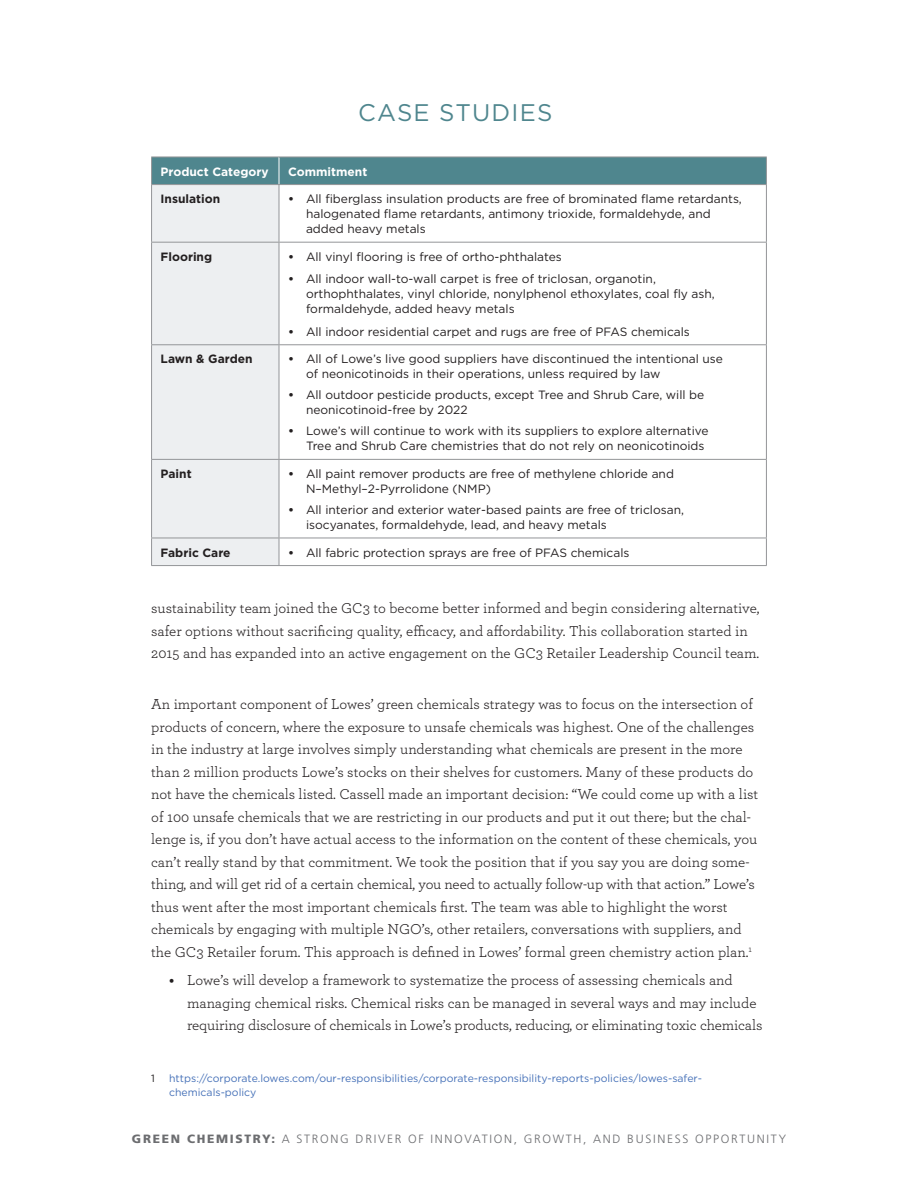
<style>
.page{position:relative;width:918px;height:1188px;background:#fff}
.page>*{position:absolute;margin:0;border:0;box-sizing:border-box;transform-origin:0 0}
.t1{font:24px "Gotham";letter-spacing:.05em;color:#4f868e}
.t2{font:15px/22.5px "Archer Pro";color:#231f20}
.t3{font:12px/15px "Gotham";color:#231f20}
.t4{font:300 12px "Frutiger LT Std";letter-spacing:.14em;color:#6c6d70}
.t5{font:700 12px "Gotham";color:#231f20}
.t6{font:700 12px "Gotham";color:#fff}
.t7{font:10.5px/13.5px "Gotham";color:#4671b8}
.t8{font:10.5px "Gotham";color:#231f20}
.s1{font-weight:700}
.s2{font-weight:900}
</style>
<div class="page">
<div style="left:152px;top:185px;width:127px;height:380px;background:#edeff1"></div>
<div style="left:151px;top:157px;width:616px;height:27px;background:#4f868e"></div>
<hr style="left:151px;top:184px;width:128px;height:1px;background:#939598">
<hr style="left:151px;top:185px;width:1px;height:57px;background:#939598">
<hr style="left:151px;top:242px;width:128px;height:1px;background:#939598">
<hr style="left:151px;top:243px;width:1px;height:101px;background:#939598">
<hr style="left:151px;top:344px;width:128px;height:1px;background:#939598">
<hr style="left:151px;top:345px;width:1px;height:114px;background:#939598">
<hr style="left:151px;top:459px;width:128px;height:1px;background:#939598">
<hr style="left:151px;top:460px;width:1px;height:78px;background:#939598">
<hr style="left:151px;top:538px;width:128px;height:1px;background:#939598">
<svg style="left:151px;top:538px;width:1px;height:27px"></svg>
<hr style="left:151px;top:565px;width:128px;height:1px;background:#939598">
<hr style="left:279px;top:185px;width:1px;height:57px;background:#939598">
<hr style="left:279px;top:184px;width:488px;height:1px;background:#939598">
<hr style="left:766px;top:185px;width:1px;height:57px;background:#939598">
<hr style="left:279px;top:243px;width:1px;height:101px;background:#939598">
<hr style="left:279px;top:242px;width:488px;height:1px;background:#939598">
<hr style="left:766px;top:243px;width:1px;height:101px;background:#939598">
<hr style="left:279px;top:345px;width:1px;height:114px;background:#939598">
<hr style="left:279px;top:344px;width:488px;height:1px;background:#939598">
<hr style="left:766px;top:345px;width:1px;height:114px;background:#939598">
<hr style="left:279px;top:460px;width:1px;height:78px;background:#939598">
<hr style="left:279px;top:459px;width:488px;height:1px;background:#939598">
<hr style="left:766px;top:460px;width:1px;height:78px;background:#939598">
<svg style="left:279px;top:539px;width:1px;height:26px"></svg>
<hr style="left:279px;top:538px;width:488px;height:1px;background:#939598">
<svg style="left:766px;top:538px;width:1px;height:27px"></svg>
<hr style="left:279px;top:565px;width:488px;height:1px;background:#939598">
<h1 class="t1" style="left:358px;top:97px;width:196px">case studies</h1>
<p class="t6" style="left:161px;top:163px;width:110px">Product Category</p>
<p class="t6" style="left:288px;top:163px;width:81px">Commitment</p>
<p class="t5" style="left:161px;top:191px;width:61px">Insulation</p>
<p class="t3" style="left:306px;top:191px;width:437px;text-indent:-18px"><span class="s1">•</span> All fiberglass insulation products are free of brominated flame retardants, halogenated flame retardants, antimony trioxide, formaldehyde, and added heavy metals</p>
<p class="t5" style="left:161px;top:249px;width:53px">Flooring</p>
<p class="t3" style="left:288px;top:249px;width:275px"><span class="s1">•</span> All vinyl flooring is free of ortho-phthalates</p>
<p class="t3" style="left:306px;top:271px;width:410px;text-indent:-18px"><span class="s1">•</span> All indoor wall-to-wall carpet is free of triclosan, organotin, orthophthalates, vinyl chloride, nonylphenol ethoxylates, coal fly ash, formaldehyde, added heavy metals</p>
<p class="t3" style="left:288px;top:324px;width:403px"><span class="s1">•</span> All indoor residential carpet and rugs are free of PFAS chemicals</p>
<p class="t5" style="left:161px;top:351px;width:94px">Lawn &amp; Garden</p>
<p class="t3" style="left:306px;top:351px;width:418px;text-indent:-18px"><span class="s1">•</span> All of Lowe’s live good suppliers have discontinued the intentional use of neonicotinoids in their operations, unless required by law</p>
<p class="t3" style="left:306px;top:387px;width:400px;text-indent:-18px"><span class="s1">•</span> All outdoor pesticide products, except Tree and Shrub Care, will be neonicotinoid-free by 2022</p>
<p class="t3" style="left:306px;top:423px;width:404px;text-indent:-18px"><span class="s1">•</span> Lowe’s will continue to work with its suppliers to explore alternative<br>Tree and Shrub Care chemistries that do not rely on neonicotinoids</p>
<p class="t5" style="left:161px;top:466px;width:33px">Paint</p>
<p class="t3" style="left:306px;top:466px;width:369px;text-indent:-18px"><span class="s1">•</span> All paint remover products are free of methylene chloride and<br>N–Methyl–2-Pyrrolidone (NMP)</p>
<p class="t3" style="left:306px;top:502px;width:380px;text-indent:-18px"><span class="s1">•</span> All interior and exterior water-based paints are free of triclosan, isocyanates, formaldehyde, lead, and heavy metals</p>
<p class="t5" style="left:161px;top:544px;width:72px">Fabric Care</p>
<p class="t3" style="left:288px;top:545px;width:343px"><span class="s1">•</span> All fabric protection sprays are free of PFAS chemicals</p>
<p class="t2" style="left:151px;top:596px;width:610px">sustainability team joined the GC3 to become better informed and begin considering alternative, safer options without sacrificing quality, efficacy, and affordability. This collaboration started in<br>2015 and has expanded into an active engagement on the GC3 Retailer Leadership Council team.</p>
<p class="t2" style="left:151px;top:692px;width:609px">An important component of Lowes’ green chemicals strategy was to focus on the intersection of products of concern, where the exposure to unsafe chemicals was highest. One of the challenges in the industry at large involves simply understanding what chemicals are present in the more than 2 million products Lowe’s stocks on their shelves for customers. Many of these products do not have the chemicals listed. Cassell made an important decision: “We could come up with a list of 100 unsafe chemicals that we are restricting in our products and put it out there; but the chal&shy;lenge is, if you don’t have actual access to the information on the content of these chemicals, you can’t really stand by that commitment. We took the position that if you say you are doing some&shy;thing, and will get rid of a certain chemical, you need to actually follow-up with that action.” Lowe’s thus went after the most important chemicals first. The team was able to highlight the worst chemicals by engaging with multiple NGO’s, other retailers, conversations with suppliers, and the GC3 Retailer forum. This approach is defined in Lowes’ formal green chemistry action plan.<sup>1</sup></p>
<p class="t2" style="left:187px;top:968px;width:577px;text-indent:-18px"><span class="s1">•</span> Lowe’s will develop a framework to systematize the process of assessing chemicals and managing chemical risks. Chemical risks can be managed in several ways and may include requiring disclosure of chemicals in Lowe’s products, reducing, or eliminating toxic chemicals</p>
<p class="t8" style="left:151px;top:1072px;width:5px">1</p>
<p class="t7" style="left:169px;top:1071px;width:534px">https://corporate.lowes.com/our-responsibilities/corporate-responsibility-reports-policies/lowes-safer&shy;chemicals-policy</p>
<p class="t4" style="left:132px;top:1132px;width:656px"><span class="s2">GREEN CHEMISTRY:</span> A STRONG DRIVER OF INNOVATION, GROWTH, AND BUS INESS OPPORTUNITY</p>
</div>
